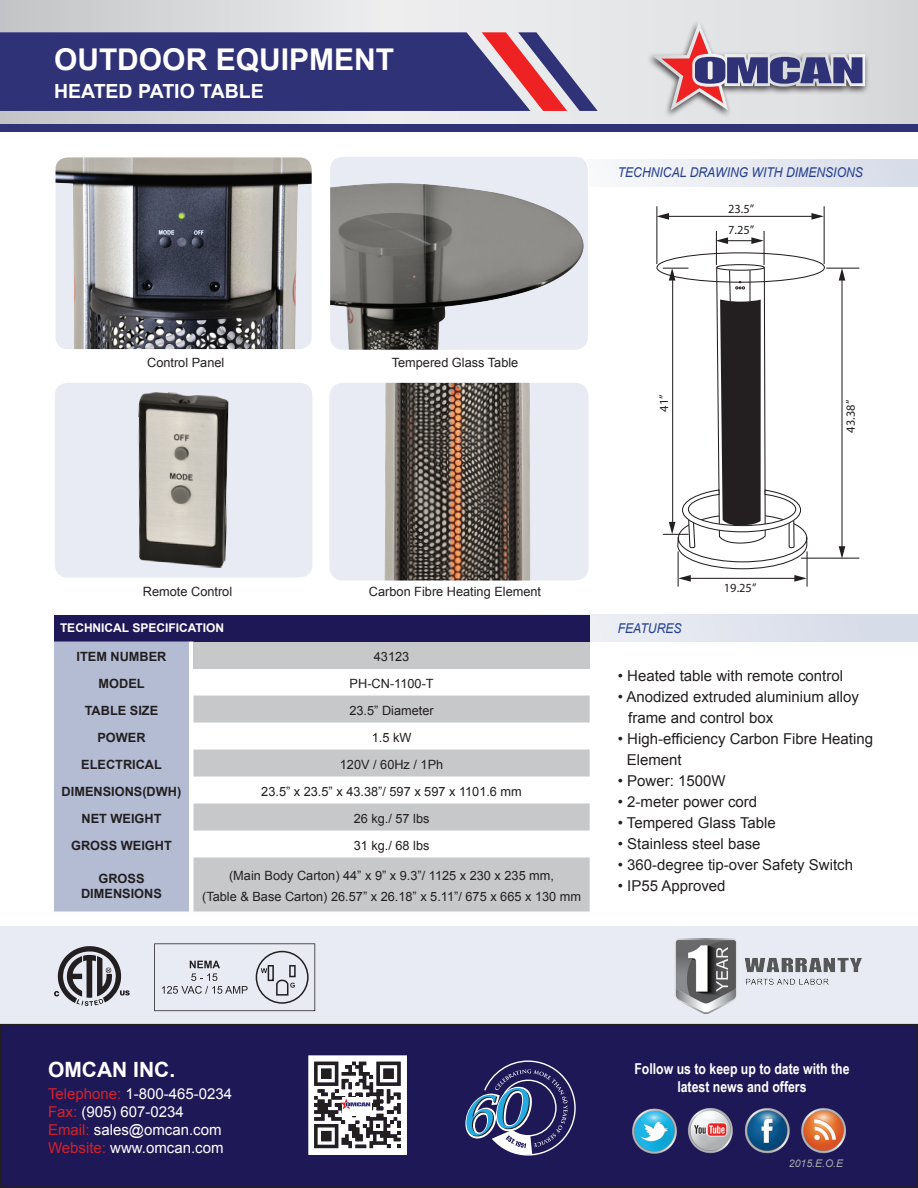
<style>
.page{position:relative;width:918px;height:1188px;background:#fff}
.page>*{position:absolute;margin:0;border:0;box-sizing:border-box;transform-origin:0 0}
.t1{font:700 30px "Arial";color:#fff}
.t2{font:700 21px "Arial";color:#fff}
.t3{font:700 19.5px "Arial";color:#fff}
.t4{font:15px/21px "Arial";color:#231f20}
.t5{font:15px/18px "Arial";color:#fff}
.t6{font:700 15px/18px "Arial Narrow";color:#fff;text-align:center}
.t7{font:italic 13.5px "Arial";color:#253f8e;scale:.9 1}
.t8{font:12.75px/21.3px "Arial";color:#231f20;text-align:center}
.t9{font:700 12.75px/15.3px "Arial";color:#231f20;text-align:center}
.t10{font:12.45px/21.3px "Myriad Pro";color:#231f20}
.t11{font:700 12px "Arial";color:#fff}
.t12{font:italic 10.5px "Arial";color:#a8a9ad}
.s1{color:#d1232a}
</style>
<div class="page">
<svg style="left:619px;top:159px;width:299px;height:27px;fill:#e6e9f1"></svg>
<svg style="left:590px;top:615px;width:328px;height:27px;background:#e0e3ed"></svg>
<div style="left:0;top:926px;width:918px;height:101px;background:#e8ebf3"></div>
<div style="left:54px;top:615px;width:536px;height:27px;background:#1f1857"></div>
<svg style="left:54px;top:642px;width:536px;height:270px"></svg>
<svg style="left:154px;top:943px;width:161px;height:68px"></svg>
<img style="left:674px;top:939px;width:188px;height:75px">
<svg style="left:54px;top:946px;width:76px;height:60px"></svg>
<img style="left:56px;top:158px;width:255px;height:190px">
<div style="left:52px;top:154px;width:263px;height:198px;border:3px solid #fff;border-radius:13px"></div>
<div style="left:54px;top:382px;width:259px;height:196px;background:#e8ebf3;border-radius:13px"></div>
<img style="left:138px;top:392px;width:91px;height:176px">
<div style="left:53px;top:381px;width:261px;height:198px;border:2px solid #fff;border-radius:13px"></div>
<div style="left:329px;top:156px;width:260px;height:194px;background:#e8ebf3;border-radius:14px"></div>
<img style="left:332px;top:183px;width:254px;height:165px">
<div style="left:329px;top:155px;width:260px;height:196px;border:2px solid #fff;border-radius:14px"></div>
<img style="left:329px;top:383px;width:260px;height:197px">
<svg style="left:716px;top:614px;width:50px;height:410px"></svg>
<svg style="left:656px;top:206px;width:204px;height:353px"></svg>
<svg style="left:811px;top:213px;width:13px;height:7px"></svg>
<svg style="left:839px;top:268px;width:6px;height:13px"></svg>
<svg style="left:839px;top:546px;width:6px;height:13px"></svg>
<svg style="left:657px;top:213px;width:12px;height:7px"></svg>
<hr style="left:724px;top:240px;width:36px;height:1px;background:#231f20">
<svg style="left:716px;top:237px;width:12px;height:7px"></svg>
<svg style="left:751px;top:237px;width:13px;height:7px"></svg>
<svg style="left:669px;top:267px;width:139px;height:320px"></svg>
<hr style="left:841px;top:272px;width:2px;height:284px;background:#231f20">
<hr style="left:672px;top:272px;width:1px;height:257px;background:#231f20">
<div style="left:1px;top:1025px;width:916px;height:162px;background:#1f1857"></div>
<div style="left:0;top:1024px;width:918px;height:164px;border:2px solid #231f20"></div>
<img style="left:632px;top:1108px;width:214px;height:46px">
<svg style="left:465px;top:1060px;width:111px;height:96px"></svg>
<svg style="left:308px;top:1055px;width:98px;height:100px;background:#a9a7aa"></svg>
<svg style="left:0;top:0;width:918px;height:124px;background:#dedfe1"></svg>
<svg style="left:0;top:32px;width:598px;height:79px;background:#49437e"></svg>
<div style="left:0;top:124px;width:918px;height:7px;background:#2f3276"></div>
<div style="left:646px;top:20px;width:224px;height:99px;background:#231f20;opacity:.8"></div>
<svg style="left:652px;top:22px;width:213px;height:88px;background:#b9afbd"></svg>
<h1 class="t1" style="left:54px;top:39px;width:342px">OUTDOOR EQUIPMENT</h1>
<h3 class="t3" style="left:54px;top:78px;width:211px">HEATED PATIO TABLE</h3>
<p class="t8" style="left:147px;top:352px;width:79px">Control Panel</p>
<p class="t8" style="left:392px;top:352px;width:128px">Tempered Glass Table</p>
<p class="t7" style="left:618px;top:164px;width:274px">TECHNICAL DRAWING WITH DIMENSIONS</p>
<p class="t10" style="left:728px;top:198px;width:28px">23.5”<br>7.25”</p>
<p class="t10" style="left:653px;top:412px;width:19px;rotate:-90deg">41”</p>
<p class="t10" style="left:840px;top:433px;width:34px;rotate:-90deg">43.38”</p>
<p class="t8" style="left:143px;top:581px;width:91px">Remote Control</p>
<p class="t8" style="left:369px;top:581px;width:174px">Carbon Fibre Heating Element</p>
<p class="t10" style="left:724px;top:577px;width:34px">19.25”</p>
<p class="t11" style="left:60px;top:620px;width:166px">TECHNICAL SPECIFICATION</p>
<p class="t9" style="left:77px;top:649px;width:91px">ITEM NUMBER</p>
<p class="t8" style="left:374px;top:646px;width:37px">43123</p>
<p class="t9" style="left:99px;top:676px;width:48px">MODEL</p>
<p class="t8" style="left:350px;top:673px;width:86px">PH-CN-1100-T</p>
<p class="t9" style="left:85px;top:703px;width:75px">TABLE SIZE</p>
<p class="t8" style="left:349px;top:700px;width:86px">23.5” Diameter</p>
<p class="t9" style="left:97px;top:730px;width:50px">POWER</p>
<p class="t8" style="left:372px;top:727px;width:41px">1.5 kW</p>
<p class="t9" style="left:81px;top:757px;width:82px">ELECTRICAL</p>
<p class="t8" style="left:340px;top:754px;width:105px">120V / 60Hz / 1Ph</p>
<p class="t9" style="left:62px;top:784px;width:121px">DIMENSIONS(DWH)</p>
<p class="t8" style="left:261px;top:781px;width:262px">23.5” x 23.5” x 43.38”/ 597 x 597 x 1101.6 mm</p>
<p class="t9" style="left:81px;top:811px;width:82px">NET WEIGHT</p>
<p class="t8" style="left:354px;top:808px;width:77px">26 kg./ 57 lbs</p>
<p class="t9" style="left:71px;top:838px;width:102px">GROSS WEIGHT</p>
<p class="t8" style="left:354px;top:835px;width:77px">31 kg./ 68 lbs</p>
<p class="t9" style="left:81px;top:871px;width:82px">GROSS<br>DIMENSIONS</p>
<p class="t8" style="left:202px;top:865px;width:380px">(Main Body Carton) 44” x 9” x 9.3”/ 1125 x 230 x 235 mm,<br>(Table &amp; Base Carton) 26.57” x 26.18” x 5.11”/ 675 x 665 x 130 mm</p>
<p class="t7" style="left:618px;top:620px;width:73px">FEATURES</p>
<p class="t4" style="left:618px;top:665px;width:227px">• Heated table with remote control</p>
<p class="t4" style="left:628px;top:686px;width:232px;text-indent:-10px">• Anodized extruded aluminium alloy frame and control box</p>
<p class="t4" style="left:627px;top:728px;width:248px;text-indent:-9px">• High-efficiency Carbon Fibre Heating<br>Element</p>
<p class="t4" style="left:618px;top:770px;width:109px">• Power: 1500W</p>
<p class="t4" style="left:618px;top:791px;width:141px">• 2-meter power cord</p>
<p class="t4" style="left:618px;top:812px;width:160px">• Tempered Glass Table</p>
<p class="t4" style="left:618px;top:833px;width:144px">• Stainless steel base</p>
<p class="t4" style="left:618px;top:854px;width:237px">• 360-degree tip-over Safety Switch</p>
<p class="t4" style="left:618px;top:875px;width:109px">• IP55 Approved</p>
<h2 class="t2" style="left:48px;top:1042px;width:129px">OMCAN INC.</h2>
<p class="t5" style="left:48px;top:1085px;width:186px"><span class="s1">Telephone:</span> 1-800-465-0234<br><span class="s1">Fax:</span> (905) 607-0234<br><span class="s1">Email:</span> sales@omcan.com<br><span class="s1">Website:</span> www.omcan.com</p>
<h2 class="t2" style="left:48px;top:1056px;width:129px">OMCAN INC.</h2>
<p class="t6" style="left:634px;top:1059px;width:217px">Follow us to keep up to date with the latest news and offers</p>
<p class="t12" style="left:789px;top:1157px;width:56px">2015.E.O.E</p>
</div>
